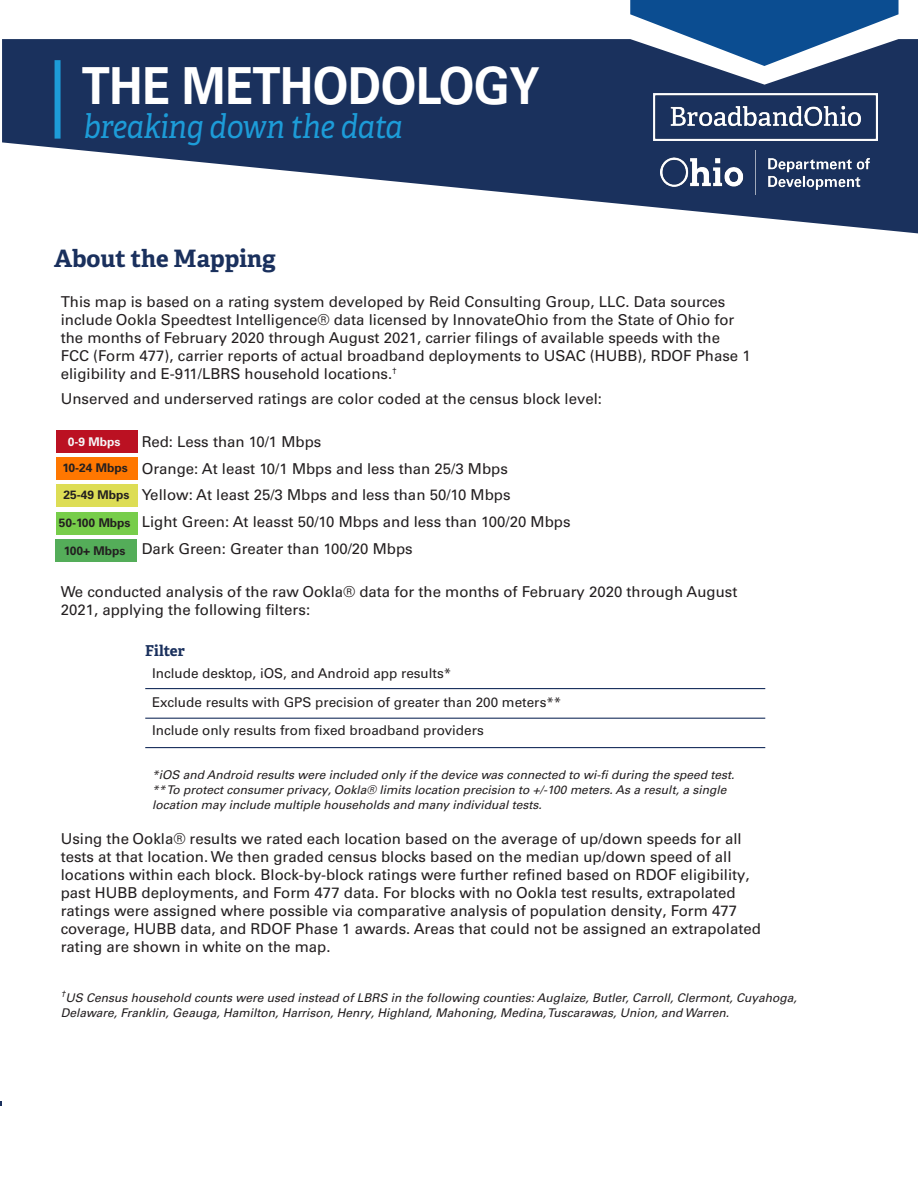
<style>
.page{position:relative;width:918px;height:1188px;background:#fff}
.page>*{position:absolute;margin:0;border:0;box-sizing:border-box;transform-origin:0 0}
.t1{font:700 51px "Univers LT Pro 65";letter-spacing:-.01em;color:#fff;scale:.9 1}
.t2{font:italic 33px "Adelle";letter-spacing:-.01em;color:#1d9cd8;scale:.9 1}
.t3{font:700 24px "Adelle";color:#1a305d}
.t4{font:15px/18px "Univers LT Pro 55 Roman";color:#231f20}
.t5{font:700 15px "Adelle";color:#1a305d}
.t6{font:13.5px "Univers LT Pro 55 Roman";color:#231f20}
.t7{font:italic 12px/15px "Univers LT Pro 55";color:#231f20}
.t8{font:700 12px "Univers LT Pro 65";color:#231f20}
.t9{font:700 12px "Univers LT Pro 65";color:#f5f7f7}
</style>
<div class="page">
<svg style="left:2px;top:39px;width:916px;height:194px;fill:#1a315d"></svg>
<svg style="left:630px;top:0;width:269px;height:66px"></svg>
<img style="left:653px;top:94px;width:224px;height:46px">
<img style="left:661px;top:151px;width:209px;height:43px">
<div style="left:55px;top:60px;width:6px;height:79px;background:#1d9cd8"></div>
<hr style="left:145px;top:688px;width:620px;height:1px;background:#1a305d">
<hr style="left:145px;top:718px;width:620px;height:1px;background:#1a305d">
<hr style="left:145px;top:747px;width:620px;height:1px;background:#1a305d">
<div style="left:56px;top:431px;width:82px;height:22px;background:#b12"></div>
<div style="left:56px;top:457px;width:82px;height:23px;background:#f70"></div>
<div style="left:56px;top:484px;width:82px;height:22px;background:#dd5"></div>
<div style="left:56px;top:512px;width:82px;height:22px;background:#77cd4a"></div>
<div style="left:56px;top:540px;width:81px;height:22px;background:#54ad59"></div>
<p class="t1" style="left:82px;top:56px;width:510px">THE METHODOLOGY</p>
<p class="t2" style="left:83px;top:106px;width:356px">breaking down the data</p>
<p class="t3" style="left:54px;top:244px;width:223px">About the Mapping</p>
<p class="t4" style="left:61px;top:293px;width:692px">This map is based on a rating system developed by Reid Consulting Group, LLC. Data sources include Ookla Speedtest Intelligence® data licensed by InnovateOhio from the State of Ohio for the months of February 2020 through August 2021, carrier filings of available speeds with the FCC (Form 477), carrier reports of actual broadband deployments to USAC (HUBB), RDOF Phase 1 eligibility and E-911/LBRS household locations.<sup>†</sup></p>
<p class="t4" style="left:61px;top:390px;width:543px">Unserved and underserved ratings are color coded at the census block level:</p>
<p class="t4" style="left:142px;top:432px;width:181px">Red: Less than 10/1 Mbps</p>
<p class="t4" style="left:142px;top:459px;width:368px">Orange: At least 10/1 Mbps and less than 25/3 Mbps</p>
<p class="t4" style="left:142px;top:486px;width:370px">Yellow: At least 25/3 Mbps and less than 50/10 Mbps</p>
<p class="t4" style="left:142px;top:513px;width:430px">Light Green: At leasst 50/10 Mbps and less than 100/20 Mbps</p>
<p class="t4" style="left:142px;top:540px;width:273px">Dark Green: Greater than 100/20 Mbps</p>
<p class="t4" style="left:61px;top:583px;width:678px">We conducted analysis of the raw Ookla® data for the months of February 2020 through August<br>2021, applying the following filters:</p>
<p class="t5" style="left:145px;top:641px;width:41px">Filter</p>
<p class="t6" style="left:152px;top:665px;width:301px">Include desktop, iOS, and Android app results*</p>
<p class="t6" style="left:152px;top:694px;width:411px">Exclude results with GPS precision of greater than 200 meters**</p>
<p class="t6" style="left:152px;top:722px;width:333px">Include only results from fixed broadband providers</p>
<p class="t7" style="left:152px;top:767px;width:584px">*iOS and Android results were included only if the device was connected to wi-fi during the speed test.</p>
<p class="t7" style="left:152px;top:782px;width:576px">** To protect consumer privacy, Ookla® limits location precision to +/-100 meters. As a result, a single location may include multiple households and many individual tests.</p>
<p class="t9" style="left:68px;top:434px;width:54px">0-9 Mbps</p>
<p class="t8" style="left:62px;top:461px;width:67px">10-24 Mbps</p>
<p class="t8" style="left:63px;top:488px;width:68px">25-49 Mbps</p>
<p class="t8" style="left:59px;top:516px;width:73px">50-100 Mbps</p>
<p class="t8" style="left:64px;top:544px;width:63px">100+ Mbps</p>
<p class="t4" style="left:61px;top:829px;width:702px">Using the Ookla® results we rated each location based on the average of up/down speeds for all tests at that location. We then graded census blocks based on the median up/down speed of all locations within each block. Block-by-block ratings were further refined based on RDOF eligibility, past HUBB deployments, and Form 477 data. For blocks with no Ookla test results, extrapolated ratings were assigned where possible via comparative analysis of population density, Form 477 coverage, HUBB data, and RDOF Phase 1 awards. Areas that could not be assigned an extrapolated rating are shown in white on the map.</p>
<p class="t7" style="left:61px;top:991px;width:737px"><sup>†</sup>US Census household counts were used instead of LBRS in the following counties: Auglaize, Butler, Carroll, Clermont, Cuyahoga,<br>Delaware, Franklin, Geauga, Hamilton, Harrison, Henry, Highland, Mahoning, Medina, Tuscarawas, Union, and Warren.</p>
</div>
